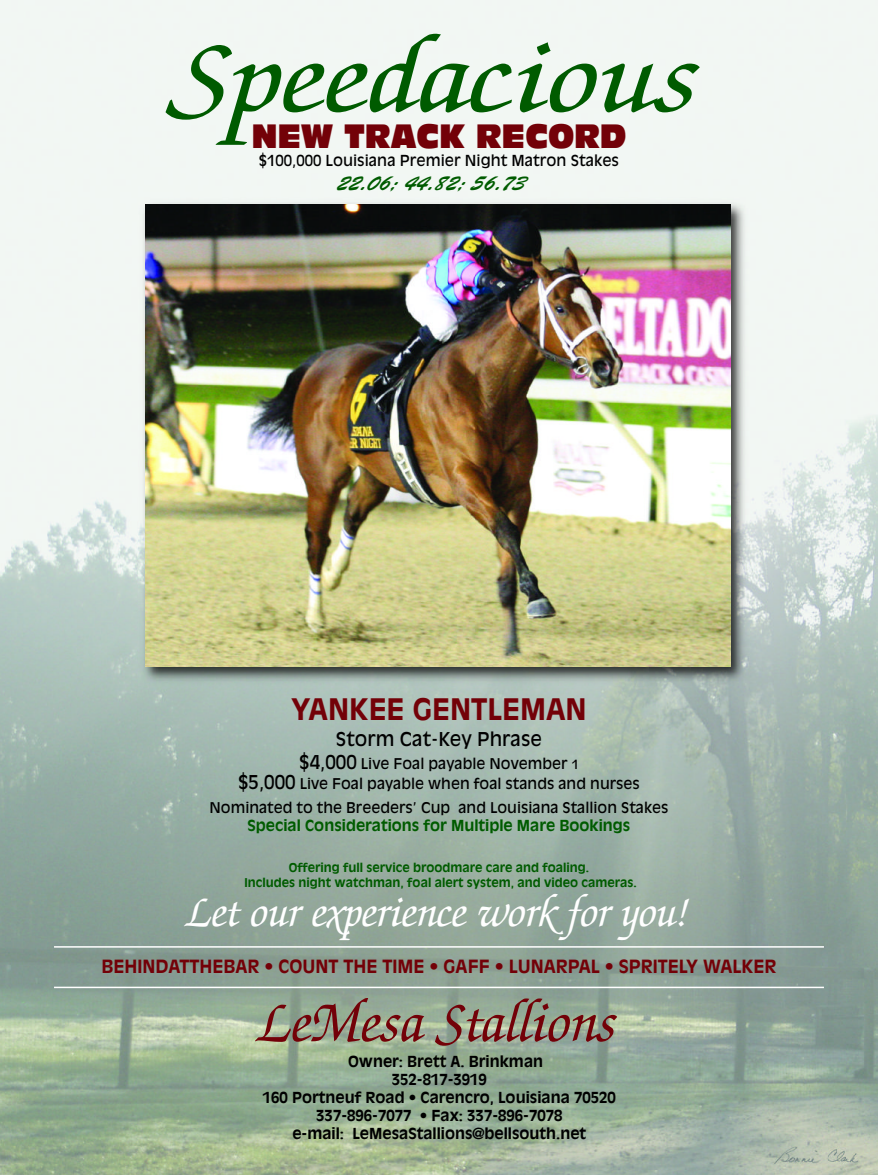
<style>
.page{position:relative;width:878px;height:1175px;background:#fff}
.page>*{position:absolute;margin:0;border:0;box-sizing:border-box;transform-origin:0 0}
.t1{font:italic 108px "Zapf Chancery Std";color:#005b00;scale:1.2 1}
.t2{font:italic 59.4px "Zapf Chancery Std";color:#730108}
.t3{font:italic 45px "Zapf Chancery Std";color:#fff}
.t4{font:33px "Antique Olive Std Nord";color:#730108;scale:.75 1}
.t5{font:700 29.25px "Antique Olive Std";color:#730108}
.t6{font:italic 21px "Brush Script Std";color:#005b00}
.t7{font:18.75px "Antique Olive Std";color:#000}
.t8{font:700 18px "Antique Olive Std";color:#730108}
.t9{font:700 15px "Antique Olive Std";color:#000}
.t10{font:700 15px "Antique Olive Std";color:#005b00}
.t11{font:15px "Antique Olive Std";color:#000}
.t12{font:14.7px/20.9px "Antique Olive Std";color:#000;text-align:center}
.t13{font:700 12px/15px "Antique Olive Std";color:#005b00;text-align:center}
.s1{font-size:18.75px}
.s2{font-size:12.6px}
</style>
<div class="page">
<img style="left:0;top:0;width:878px;height:1174px">
<h1 class="t1" style="left:176px;top:10px;width:439px">Speedacious</h1>
<h3 class="t4" style="left:251px;top:118px;width:502px">NEW TRACK RECORD</h3>
<p class="t11" style="left:259px;top:156px;width:362px">$100,000 Louisiana Premier Night Matron Stakes</p>
<h3 class="t6" style="left:336px;top:171px;width:190px">22.06; 44.82; 56.73</h3>
<h3 class="t5" style="left:291px;top:698px;width:297px">YANKEE GENTLEMAN</h3>
<p class="t7" style="left:336px;top:732px;width:207px">Storm Cat-Key Phrase</p>
<p class="t12" style="left:238px;top:754px;width:403px"><span class="s1">$4,000</span> Live Foal payable November <span class="s2">1<br></span><span class="s1">$5,000</span> Live Foal payable when foal stands and nurses</p>
<p class="t12" style="left:209px;top:799px;width:460px">Nominated to the Breeders’ Cup and Louisiana Stallion Stakes</p>
<p class="t10" style="left:247px;top:820px;width:384px">Special Considerations for Multiple Mare Bookings</p>
<p class="t13" style="left:244px;top:861px;width:394px">Offering full service broodmare care and foaling.<br>Includes night watchman, foal alert system, and video cameras.</p>
<h3 class="t3" style="left:188px;top:884px;width:504px">Let our experience workfor you!</h3>
<p class="t8" style="left:101px;top:959px;width:676px">BEHINDATTHEBAR • COUNT THE TIME • GAFF • LUNARPAL • SPRITELY WALKER</p>
<h2 class="t2" style="left:260px;top:985px;width:360px">LeMesa Stallions</h2>
<p class="t9" style="left:348px;top:1056px;width:196px">Owner: Brett A. Brinkman</p>
<p class="t9" style="left:392px;top:1074px;width:97px">352-817-3919</p>
<p class="t9" style="left:263px;top:1092px;width:354px">160 Portneuf Road • Carencro, Louisiana 70520</p>
<p class="t9" style="left:316px;top:1110px;width:247px">337-896-7077 • Fax: 337-896-7078</p>
<p class="t9" style="left:292px;top:1128px;width:295px">e-mail: LeMesaStallions@bellsouth.net</p>
</div>
